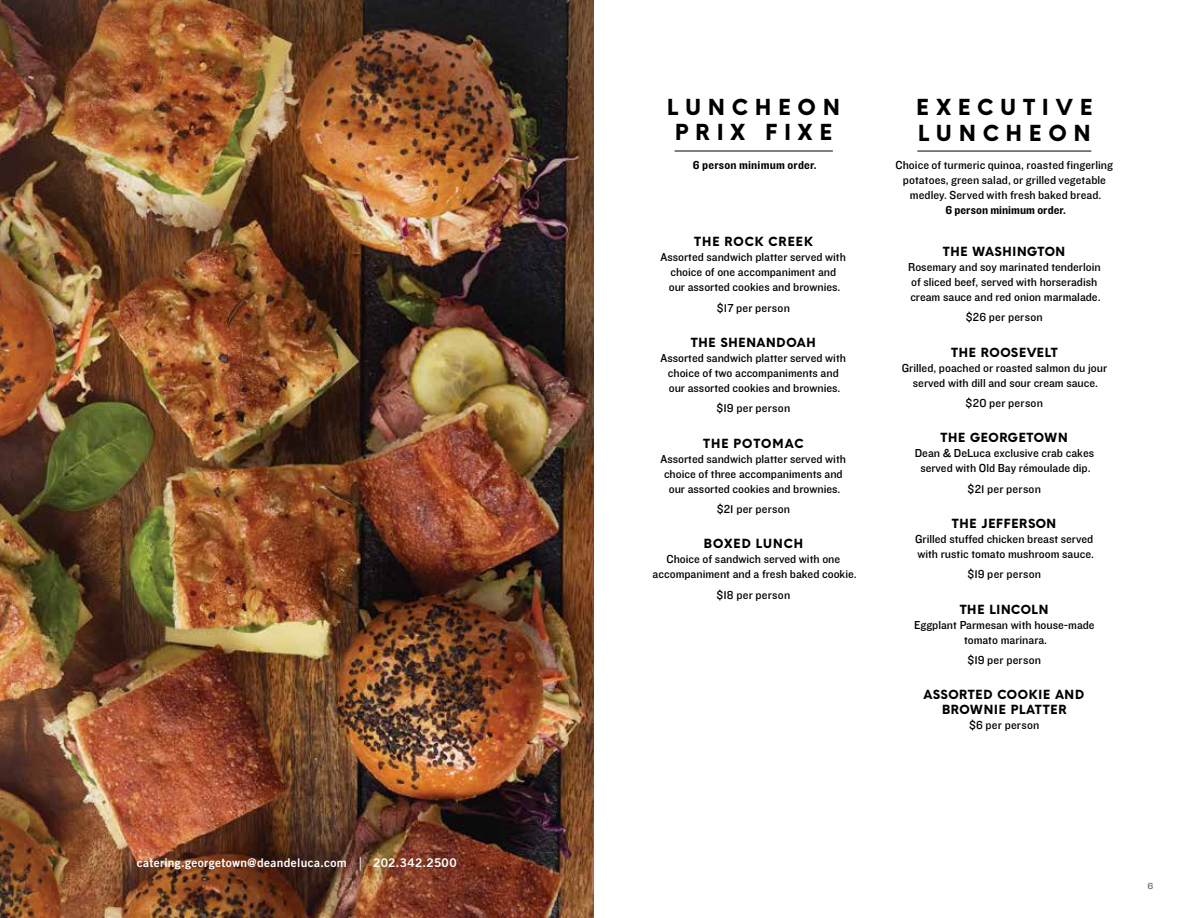
<style>
.page{position:relative;width:1188px;height:918px;background:#fff}
.page>*{position:absolute;margin:0;border:0;box-sizing:border-box;transform-origin:0 0}
.t1{font:800 21px/25.5px "DDTITLE";letter-spacing:.28em;color:#000;text-align:center}
.t2{font:12px/15px "Knockout HTF31 Junior Middlewt";color:#000;text-align:center}
.t3{font:12px "Knockout HTF31 Junior Middlewt";letter-spacing:.02em;color:#000}
.t4{font:800 12px/15px "DDTITLE";color:#000;text-align:center}
.t5{font:12px "Trade Gothic LT Std Bd 2";letter-spacing:.03em;color:#fff}
.t6{font:12px "Knockout HTF51 Middleweight";letter-spacing:.015em;color:#000}
.t7{font:800 12px "DDTITLE";letter-spacing:.03em;color:#000}
.t8{font:800 12px "DDTITLE";letter-spacing:.02em;color:#000}
.t9{font:9.15px "Knockout HTF31 Junior Middlewt";color:#656e76;scale:1.15 1}
.s1{font-family:"Trade Gothic LT Std";font-weight:300;font-size:18px}
</style>
<div class="page">
<hr style="left:675px;top:151px;width:158px;height:1px;background:#000">
<img style="left:0;top:0;width:594px;height:918px">
<hr style="left:917px;top:151px;width:174px;height:1px;background:#000">
<p class="t5" style="left:137px;top:855px;width:321px">catering.georgetown@deandeluca.com <span class="s1">I</span> 202.342.2500</p>
<h1 class="t1" style="left:667px;top:94px;width:175px">LUNCHEON<br>PRIX FIXE</h1>
<p class="t6" style="left:693px;top:159px;width:125px">6 person minimum order.</p>
<p class="t7" style="left:694px;top:234px;width:121px">THE ROCK CREEK</p>
<p class="t2" style="left:661px;top:250px;width:187px">Assorted sandwich platter served with choice of one accompaniment and<br>our assorted cookies and brownies.</p>
<p class="t3" style="left:717px;top:301px;width:75px">$17 per person</p>
<p class="t4" style="left:690px;top:335px;width:127px">THE SHENANDOAH</p>
<p class="t2" style="left:661px;top:351px;width:187px">Assorted sandwich platter served with choice of two accompaniments and our assorted cookies and brownies.</p>
<p class="t3" style="left:717px;top:402px;width:75px">$19 per person</p>
<p class="t8" style="left:703px;top:435px;width:102px">THE POTOMAC</p>
<p class="t2" style="left:661px;top:451px;width:187px">Assorted sandwich platter served with choice of three accompaniments and our assorted cookies and brownies.</p>
<p class="t3" style="left:717px;top:503px;width:75px">$21 per person</p>
<p class="t7" style="left:704px;top:536px;width:101px">BOXED LUNCH</p>
<p class="t2" style="left:653px;top:552px;width:206px">Choice of sandwich served with one accompaniment and a fresh baked cookie.</p>
<p class="t3" style="left:717px;top:588px;width:75px">$18 per person</p>
<h1 class="t1" style="left:916px;top:94px;width:179px;text-align:left">EXECUTIVE<br>LUNCHEON</h1>
<p class="t2" style="left:896px;top:158px;width:219px">Choice of turmeric quinoa, roasted fingerling potatoes, green salad, or grilled vegetable medley. Served with fresh baked bread.</p>
<p class="t6" style="left:945px;top:204px;width:122px">6 person minimum order.</p>
<p class="t4" style="left:943px;top:244px;width:124px">THE WASHINGTON</p>
<p class="t2" style="left:908px;top:260px;width:194px;text-align:left">Rosemary and soy marinated tenderloin of sliced beef, served with horseradish cream sauce and red onion marmalade.</p>
<p class="t3" style="left:966px;top:311px;width:78px">$26 per person</p>
<p class="t4" style="left:951px;top:345px;width:109px">THE ROOSEVELT</p>
<p class="t2" style="left:902px;top:361px;width:207px">Grilled, poached or roasted salmon du jour served with dill and sour cream sauce.</p>
<p class="t3" style="left:966px;top:397px;width:79px">$20 per person</p>
<p class="t4" style="left:940px;top:430px;width:129px">THE GEORGETOWN</p>
<p class="t2" style="left:915px;top:446px;width:181px">Dean &amp; DeLuca exclusive crab cakes served with Old Bay rémoulade dip.</p>
<p class="t3" style="left:968px;top:482px;width:75px">$21 per person</p>
<p class="t4" style="left:952px;top:516px;width:107px">THE JEFFERSON</p>
<p class="t2" style="left:915px;top:532px;width:180px;text-align:left">Grilled stuffed chicken breast served with rustic tomato mushroom sauce.</p>
<p class="t3" style="left:967px;top:568px;width:75px">$19 per person</p>
<p class="t4" style="left:959px;top:602px;width:91px">THE LINCOLN</p>
<p class="t2" style="left:914px;top:618px;width:182px">Eggplant Parmesan with house-made tomato marinara.</p>
<p class="t3" style="left:967px;top:654px;width:75px">$19 per person</p>
<p class="t4" style="left:923px;top:687px;width:163px">ASSORTED COOKIE AND<br>BROWNIE PLATTER</p>
<p class="t3" style="left:969px;top:719px;width:72px">$6 per person</p>
<p class="t9" style="left:1148px;top:882px;width:7px">6</p>
</div>
